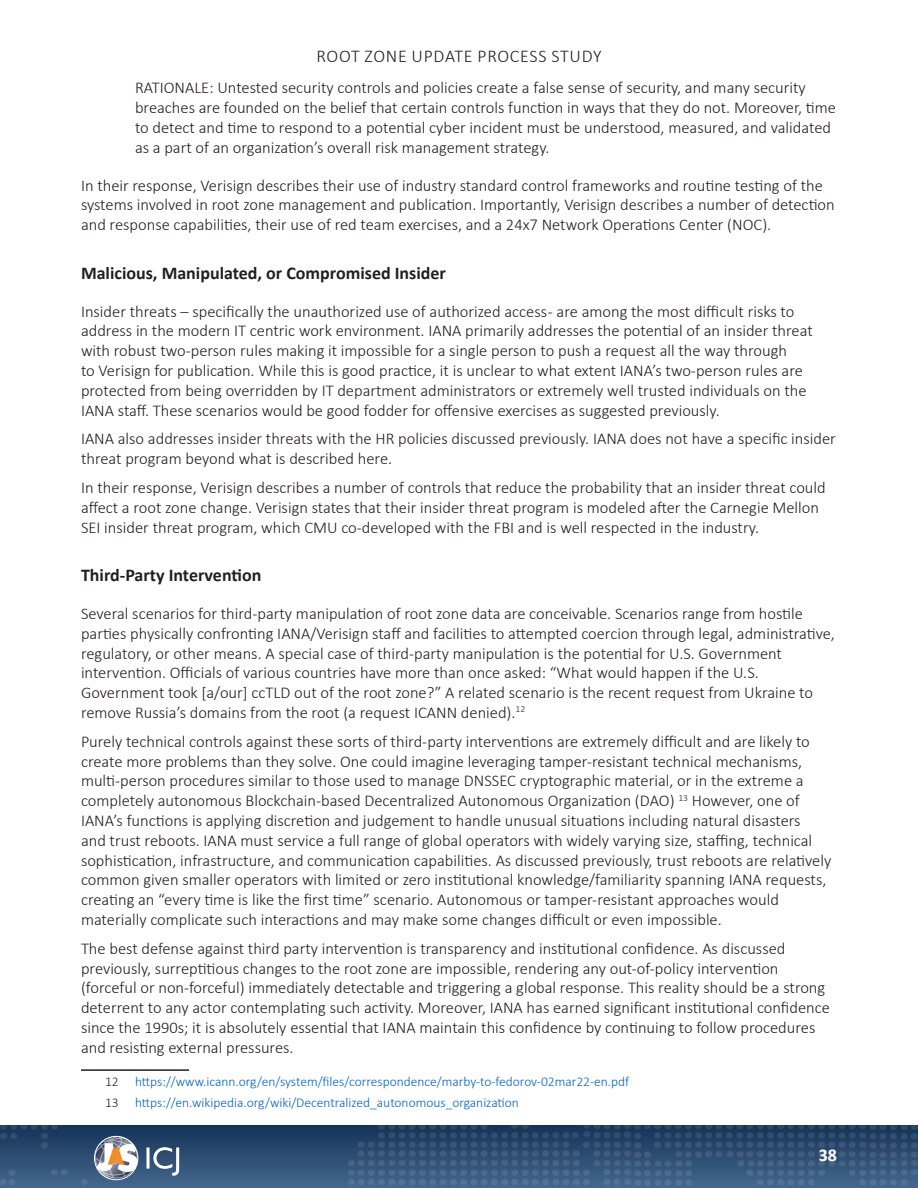
<style>
.page{position:relative;width:918px;height:1188px;background:#fff}
.page>*{position:absolute;margin:0;border:0;box-sizing:border-box;transform-origin:0 0}
.Heading_2{font:700 18px "Calibri";color:#231f20}
.t1{font:300 18px "Calibri";letter-spacing:.04em;color:#231f20}
.t2{font:700 18px "Calibri";color:#fff}
.Paragraph_1{font:300 16.5px/19.8px "Calibri";color:#231f20}
.Paragraph_2{font:300 16.5px/19.8px "Calibri";color:#231f20}
.Footnote_text{font:300 13.5px "Calibri";color:#0563c1}
.s1{color:#231f20}
</style>
<div class="page">
<img style="left:0;top:1126px;width:918px;height:62px">
<svg style="left:147px;top:1147px;width:32px;height:29px"></svg>
<svg style="left:94px;top:1136px;width:44px;height:44px"></svg>
<div style="left:94px;top:1136px;width:44px;height:44px;border:1px solid #fff;border-radius:50%"></div>
<hr style="left:81px;top:1069px;width:108px;height:2px;background:#231f20">
<p class="t1" style="left:317px;top:45px;width:286px">ROOT ZONE UPDATE PROCESS STUDY</p>
<p class="Paragraph_2" style="left:135px;top:78px;width:703px">RATIONALE: Untested security controls and policies create a false sense of security, and many security breaches are founded on the belief that certain controls function in ways that they do not. Moreover, time to detect and time to respond to a potential cyber incident must be understood, measured, and validated as a part of an organization’s overall risk management strategy.</p>
<p class="Paragraph_1" style="left:81px;top:175px;width:755px">In their response, Verisign describes their use of industry standard control frameworks and routine testing of the systems involved in root zone management and publication. Importantly, Verisign describes a number of detection and response capabilities, their use of red team exercises, and a 24x7 Network Operations Center (NOC).</p>
<p class="Heading_2" style="left:81px;top:260px;width:366px">Malicious, Manipulated, or Compromised Insider</p>
<p class="Paragraph_1" style="left:81px;top:301px;width:733px">Insider threats – specifically the unauthorized use of authorized access - are among the most difficult risks to address in the modern IT centric work environment. IANA primarily addresses the potential of an insider threat with robust two-person rules making it impossible for a single person to push a request all the way through<br>to Verisign for publication. While this is good practice, it is unclear to what extent IANA’s two-person rules are protected from being overridden by IT department administrators or extremely well trusted individuals on the IANA staff. These scenarios would be good fodder for offensive exercises as suggested previously.</p>
<p class="Paragraph_1" style="left:81px;top:429px;width:756px">IANA also addresses insider threats with the HR policies discussed previously. IANA does not have a specific insider threat program beyond what is described here.</p>
<p class="Paragraph_1" style="left:81px;top:477px;width:746px">In their response, Verisign describes a number of controls that reduce the probability that an insider threat could affect a root zone change. Verisign states that their insider threat program is modeled after the Carnegie Mellon<br>SEI insider threat program, which CMU co-developed with the FBI and is well respected in the industry.</p>
<p class="Heading_2" style="left:81px;top:562px;width:182px">Third-Party Intervention</p>
<p class="Paragraph_1" style="left:81px;top:603px;width:756px">Several scenarios for third-party manipulation of root zone data are conceivable. Scenarios range from hostile parties physically confronting IANA/Verisign staff and facilities to attempted coercion through legal, administrative, regulatory, or other means. A special case of third-party manipulation is the potential for U.S. Government intervention. Officials of various countries have more than once asked: “What would happen if the U.S.<br>Government took [a/our] ccTLD out of the root zone?” A related scenario is the recent request from Ukraine to remove Russia’s domains from the root (a request ICANN denied).<sup>12</sup></p>
<p class="Paragraph_1" style="left:81px;top:731px;width:752px">Purely technical controls against these sorts of third-party interventions are extremely difficult and are likely to create more problems than they solve. One could imagine leveraging tamper-resistant technical mechanisms, multi-person procedures similar to those used to manage DNSSEC cryptographic material, or in the extreme a completely autonomous Blockchain-based Decentralized Autonomous Organization (DAO) <sup>13</sup> However, one of IANA’s functions is applying discretion and judgement to handle unusual situations including natural disasters<br>and trust reboots. IANA must service a full range of global operators with widely varying size, staffing, technical sophistication, infrastructure, and communication capabilities. As discussed previously, trust reboots are relatively common given smaller operators with limited or zero institutional knowledge/familiarity spanning IANA requests, creating an “every time is like the first time” scenario. Autonomous or tamper-resistant approaches would materially complicate such interactions and may make some changes difficult or even impossible.</p>
<p class="Paragraph_1" style="left:81px;top:938px;width:750px">The best defense against third party intervention is transparency and institutional confidence. As discussed previously, surreptitious changes to the root zone are impossible, rendering any out-of-policy intervention (forceful or non-forceful) immediately detectable and triggering a global response. This reality should be a strong deterrent to any actor contemplating such activity. Moreover, IANA has earned significant institutional confidence since the 1990s; it is absolutely essential that IANA maintain this confidence by continuing to follow procedures and resisting external pressures.</p>
<p class="Footnote_text" style="left:105px;top:1073px;width:526px"><span class="s1">12</span> https://www.icann.org/en/system/files/correspondence/marby-to-fedorov-02mar22-en.pdf</p>
<p class="Footnote_text" style="left:105px;top:1094px;width:415px"><span class="s1">13</span> https://en.wikipedia.org/wiki/Decentralized_autonomous_organization</p>
<p class="t2" style="left:819px;top:1142px;width:20px">38</p>
</div>
